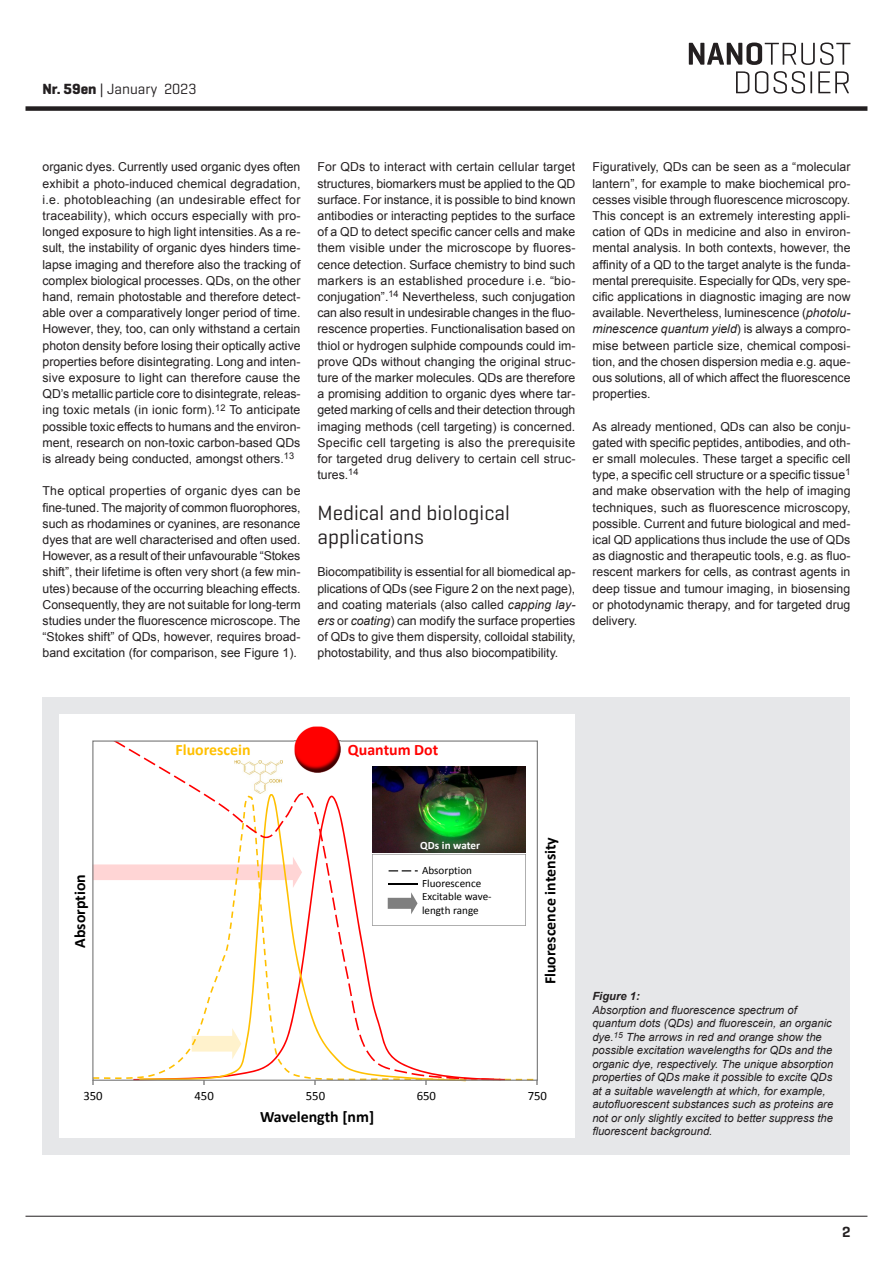
<style>
.page{position:relative;width:893px;height:1263px;background:#fff}
.page>*{position:absolute;margin:0;border:0;box-sizing:border-box;transform-origin:0 0}
.t1{font:21px/24px "Geogrotesque";color:#231f20}
.t2{font:700 15.9px "Calibri";color:#000}
.t3{font:700 15.9px "Calibri";color:#ffc000}
.t4{font:700 15.9px "Calibri";color:#f00}
.t5{font:15px "Geogrotesque";color:#231f20}
.t6{font:600 15px "Geogrotesque";color:#231f20}
.t7{font:12.75px "Calibri";color:#000}
.t8{font:12.3px/16.2px "Arial";color:#231f20;text-align:justify}
.t9{font:italic 11.25px/13.5px "Arial";color:#231f20}
.t10{font:italic 700 11.25px "Arial";color:#231f20}
.t11{font:11.1px/13.4px "Calibri";color:#000}
.t12{font:700 11.1px "Calibri";color:#fff}
.s1{font-weight:700}
.s2{font-style:italic}
</style>
<div class="page">
<svg style="left:736px;top:71px;width:113px;height:23px"></svg>
<svg style="left:689px;top:43px;width:161px;height:22px"></svg>
<hr style="left:26px;top:1216px;width:841px;height:1px;background:#231f20">
<div style="left:26px;top:106px;width:841px;height:5px;background:#231f20"></div>
<div style="left:43px;top:696px;width:807px;height:458px;background:#e6e7e9"></div>
<div style="left:59px;top:714px;width:516px;height:423px;background:#fff"></div>
<svg style="left:92px;top:740px;width:446px;height:341px"></svg>
<img style="left:295px;top:727px;width:45px;height:45px">
<p class="t5" style="left:43px;top:79px;width:156px"><span class="s1">Nr. 59en</span> | January 2023</p>
<p class="t8" style="left:43px;top:159px;width:260px">organic dyes. Currently used organic dyes often exhibit a photo-induced chemical degradation, i.e. photobleaching (an undesirable effect for traceability), which occurs especially with pro&shy;longed exposure to high light intensities. As a re&shy;sult, the instability of organic dyes hinders time&shy;lapse imaging and therefore also the tracking of complex biological processes. QDs, on the other hand, remain photostable and therefore detect&shy;able over a comparatively longer period of time.<br>However, they, too, can only withstand a certain photon density before losing their optically active properties before disintegrating. Long and inten&shy;sive exposure to light can therefore cause the QD’s metallic particle core to disintegrate, releas&shy;ing toxic metals (in ionic form).<sup>12</sup> To anticipate possible toxic effects to humans and the environ&shy;ment, research on non-toxic carbon-based QDs is already being conducted, amongst others.<sup>13</sup></p>
<p class="t8" style="left:43px;top:483px;width:260px">The optical properties of organic dyes can be fine-tuned. The majority of common fluorophores, such as rhodamines or cyanines, are resonance dyes that are well characterised and often used.<br>However, as a result of their unfavourable “Stokes shift”, their lifetime is often very short (a few min&shy;utes) because of the occurring bleaching effects.<br>Consequently, they are not suitable for long-term studies under the fluorescence microscope. The “Stokes shift” of QDs, however, requires broad&shy;band excitation (for comparison, see Figure 1).</p>
<p class="t8" style="left:317px;top:159px;width:260px">For QDs to interact with certain cellular target structures, biomarkers must be applied to the QD surface. For instance, it is possible to bind known antibodies or interacting peptides to the surface of a QD to detect specific cancer cells and make them visible under the microscope by fluores&shy;cence detection. Surface chemistry to bind such markers is an established procedure i.e. “bio&shy;conjugation”.<sup>14</sup> Nevertheless, such conjugation can also result in undesirable changes in the fluo&shy;rescence properties. Functionalisation based on thiol or hydrogen sulphide compounds could im&shy;prove QDs without changing the original struc&shy;ture of the marker molecules. QDs are therefore a promising addition to organic dyes where tar&shy;geted marking of cells and their detection through imaging methods (cell targeting) is concerned.<br>Specific cell targeting is also the prerequisite for targeted drug delivery to certain cell struc&shy;tures.<sup>14</sup></p>
<h1 class="t1" style="left:317px;top:500px;width:194px">Medical and biological applications</h1>
<p class="t8" style="left:317px;top:564px;width:259px">Biocompatibility is essential for all biomedical ap&shy;plications of QDs (see Figure 2 on the next page), and coating materials (also called <span class="s2">capping lay&shy;ers</span> or <span class="s2">coating</span>) can modify the surface properties of QDs to give them dispersity, colloidal stability, photostability, and thus also biocompatibility.</p>
<p class="t8" style="left:592px;top:159px;width:260px">Figuratively, QDs can be seen as a “molecular lantern”, for example to make biochemical pro&shy;cesses visible through fluorescence microscopy.<br>This concept is an extremely interesting appli&shy;cation of QDs in medicine and also in environ&shy;mental analysis. In both contexts, however, the affinity of a QD to the target analyte is the funda&shy;mental prerequisite. Especially for QDs, very spe&shy;cific applications in diagnostic imaging are now available. Nevertheless, luminescence (<span class="s2">photolu&shy;minescence quantum yield</span>) is always a compro&shy;mise between particle size, chemical composi&shy;tion, and the chosen dispersion media e.g. aque&shy;ous solutions, all of which affect the fluorescence properties.</p>
<p class="t8" style="left:592px;top:418px;width:260px">As already mentioned, QDs can also be conju&shy;gated with specific peptides, antibodies, and oth&shy;er small molecules. These target a specific cell type, a specific cell structure or a specific tissue<sup>1 </sup>and make observation with the help of imaging techniques, such as fluorescence microscopy, possible. Current and future biological and med&shy;ical QD applications thus include the use of QDs as diagnostic and therapeutic tools, e.g. as fluo&shy;rescent markers for cells, as contrast agents in deep tissue and tumour imaging, in biosensing or photodynamic therapy, and for targeted drug delivery.</p>
<p class="t2" style="left:70px;top:948px;width:75px;rotate:-90deg">Absorption</p>
<p class="t3" style="left:175px;top:740px;width:77px">Fluorescein</p>
<p class="t4" style="left:348px;top:740px;width:92px">Quantum Dot</p>
<p class="t12" style="left:420px;top:838px;width:61px">QDs in water</p>
<p class="t11" style="left:422px;top:863px;width:71px">Absorption<br>Fluorescence<br>Excitable wave&shy;length range</p>
<p class="t2" style="left:540px;top:984px;width:149px;rotate:-90deg">Fluorescence intensity</p>
<p class="t7" style="left:83px;top:1087px;width:21px">350</p>
<p class="t7" style="left:195px;top:1087px;width:21px">450</p>
<p class="t7" style="left:306px;top:1087px;width:21px">550</p>
<p class="t7" style="left:417px;top:1087px;width:21px">650</p>
<p class="t7" style="left:528px;top:1087px;width:21px">750</p>
<p class="t2" style="left:260px;top:1106px;width:116px">Wavelength [nm]</p>
<p class="t10" style="left:592px;top:989px;width:49px">Figure 1:</p>
<p class="t9" style="left:592px;top:1003px;width:242px">Absorption and fluorescence spectrum of quantum dots (QDs) and fluorescein, an organic dye.<sup>15</sup> The arrows in red and orange show the possible excitation wavelengths for QDs and the organic dye, respectively. The unique absorption properties of QDs make it possible to excite QDs at a suitable wavelength at which, for example, autofluorescent substances such as proteins are not or only slightly excited to better suppress the fluorescent background.</p>
<p class="t6" style="left:842px;top:1223px;width:10px">2</p>
</div>
